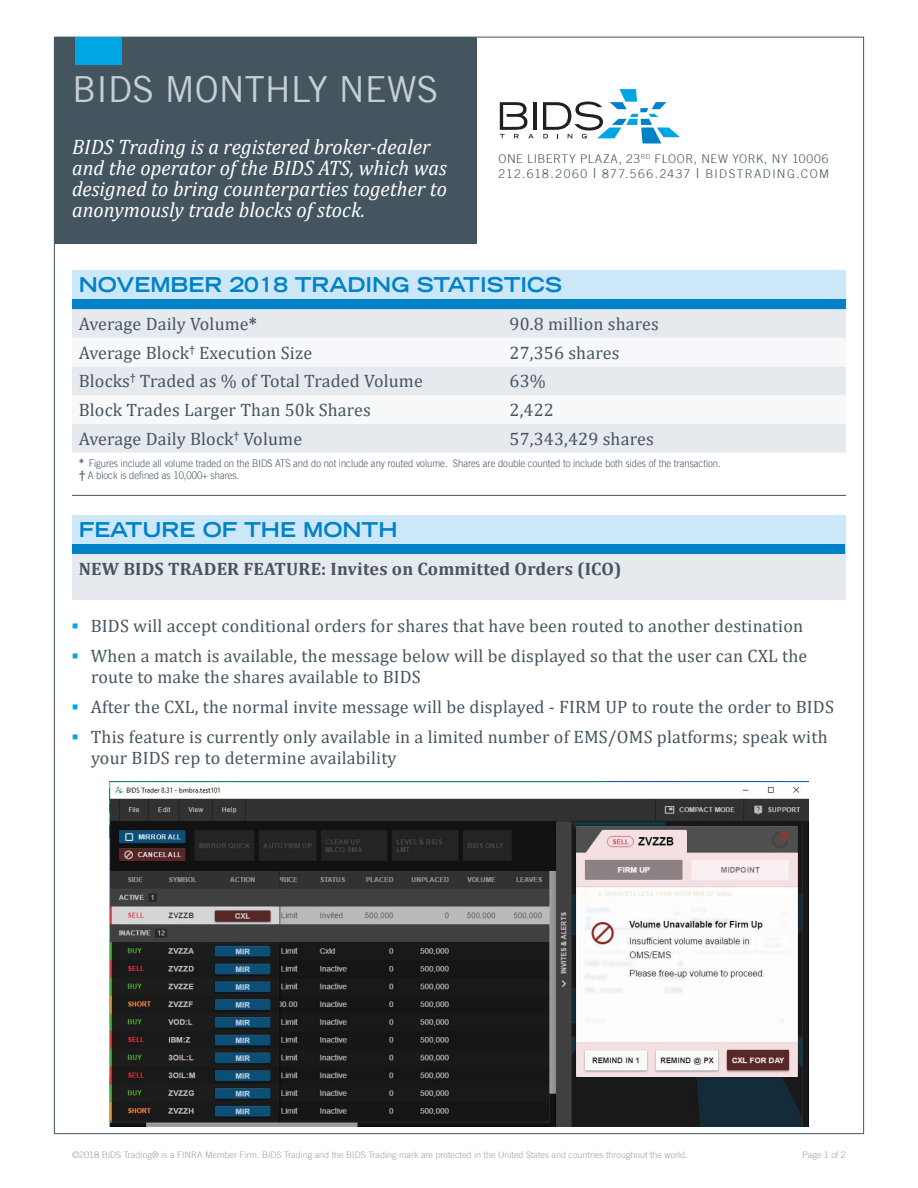
<style>
.page{position:relative;width:918px;height:1188px;background:#fff}
.page>*{position:absolute;margin:0;border:0;box-sizing:border-box;transform-origin:0 0}
.t1{font:36px "Trade Gothic LT";color:#c6cfd5}
.t2{font:italic 21px/21px "Cambria";letter-spacing:.005em;color:#fff;scale:.96 1}
.t3{font:700 expanded 20.25px "Trade Gothic LT";color:#0081c8}
.t4{font:18px/21px "Cambria";letter-spacing:.01em;color:#45555f}
.t5{font:18px "Cambria Math";letter-spacing:.01em;color:#45555f}
.t6{font:700 18px "Cambria";letter-spacing:.01em;color:#45555f}
.t7{font:300 12px/15px "Trade Gothic LT";letter-spacing:.085em;color:#45555f}
.t8{font:300 10.5px "Trade Gothic LT";color:#45555f;scale:.9 1}
.t9{font:300 9px "Trade Gothic LT";color:#95a2ac}
.s1{font-weight:400;font-size:13.5px}
.s2{font-weight:700}
.s3{font-family:"Cambria";font-weight:700;font-size:12px}
</style>
<div class="page">
<div style="left:56px;top:38px;width:421px;height:206px;background:#45555f"></div>
<hr style="left:54px;top:38px;width:4px;height:206px;background:#45555f">
<div style="left:75px;top:38px;width:46px;height:27px;background:#00a5e3"></div>
<hr style="left:533px;top:102px;width:4px;height:28px;background:#231e1f">
<svg style="left:500px;top:102px;width:34px;height:36px"></svg>
<svg style="left:543px;top:89px;width:137px;height:54px"></svg>
<hr style="left:72px;top:495px;width:774px;height:1px;background:#45555f">
<div style="left:72px;top:515px;width:774px;height:29px;background:#cbe7f8"></div>
<div style="left:72px;top:544px;width:774px;height:10px;background:#0081c8"></div>
<div style="left:72px;top:554px;width:774px;height:46px;background:#e6e9ed"></div>
<div style="left:72px;top:270px;width:774px;height:29px;background:#cbe7f8"></div>
<div style="left:72px;top:299px;width:774px;height:10px;background:#0081c8"></div>
<div style="left:72px;top:309px;width:774px;height:144px;background:#e6e9ed"></div>
<svg style="left:72px;top:338px;width:774px;height:86px"></svg>
<img style="left:109px;top:781px;width:700px;height:345px">
<p class="t1" style="left:72px;top:67px;width:368px">BIDS MONTHLY NEWS</p>
<p class="t2" style="left:72px;top:136px;width:392px">BIDS Trading is a registered broker-dealer and the operator of the BIDS ATS, which was designed to bring counterparties together to anonymously trade blocks of stock.</p>
<p class="t7" style="left:499px;top:152px;width:332px">ONE LIBERTY PLAZA, 23<sup>RD</sup> FLOOR, NEW YORK, NY 10006<br>212.618.2060 <span class="s1">|</span> 877.566.2437 <span class="s1">|</span> BIDSTRADING.COM</p>
<p class="t3" style="left:79px;top:271px;width:485px">NOVEMBER 2018 TRADING STATISTICS</p>
<p class="t4" style="left:79px;top:313px;width:180px">Average Daily Volume<span class="s2">*</span></p>
<p class="t4" style="left:510px;top:313px;width:151px">90.8 million shares</p>
<p class="t4" style="left:79px;top:342px;width:235px">Average Block<sup>†</sup> Execution Size</p>
<p class="t4" style="left:510px;top:342px;width:111px">27,356 shares</p>
<p class="t5" style="left:79px;top:370px;width:346px">Blocks<sup>†</sup> Traded as % of Total Traded Volume</p>
<p class="t4" style="left:510px;top:371px;width:38px">63%</p>
<p class="t4" style="left:79px;top:399px;width:294px">Block Trades Larger Than 50k Shares</p>
<p class="t4" style="left:510px;top:399px;width:46px">2,422</p>
<p class="t5" style="left:79px;top:428px;width:225px">Average Daily Block<sup>†</sup> Volume</p>
<p class="t4" style="left:510px;top:428px;width:146px">57,343,429 shares</p>
<p class="t8" style="left:79px;top:457px;width:714px"><span class="s3">*</span> Figures include all volume traded on the BIDS ATS and do not include any routed volume. Shares are double counted to include both sides of the transaction.</p>
<p class="t8" style="left:79px;top:469px;width:180px"><span class="s3">†</span> A block is defined as 10,000+ shares.</p>
<p class="t3" style="left:79px;top:516px;width:320px">FEATURE OF THE MONTH</p>
<p class="t6" style="left:79px;top:556px;width:544px">NEW BIDS TRADER FEATURE: Invites on Committed Orders (ICO)</p>
<p class="t4" style="left:91px;top:616px;width:714px">BIDS will accept conditional orders for shares that have been routed to another destination</p>
<p class="t4" style="left:91px;top:646px;width:718px">When a match is available, the message below will be displayed so that the user can CXL the route to make the shares available to BIDS</p>
<p class="t4" style="left:91px;top:697px;width:745px">After the CXL, the normal invite message will be displayed - FIRM UP to route the order to BIDS</p>
<p class="t4" style="left:91px;top:727px;width:738px">This feature is currently only available in a limited number of EMS/OMS platforms; speak with your BIDS rep to determine availability</p>
<p class="t9" style="left:72px;top:1150px;width:617px">©2018 BIDS Trading® is a FINRA Member Firm. BIDS Trading and the BIDS Trading mark are protected in the United States and countries throughout the world.</p>
<p class="t9" style="left:802px;top:1150px;width:45px">Page 1 of 2</p>
</div>
